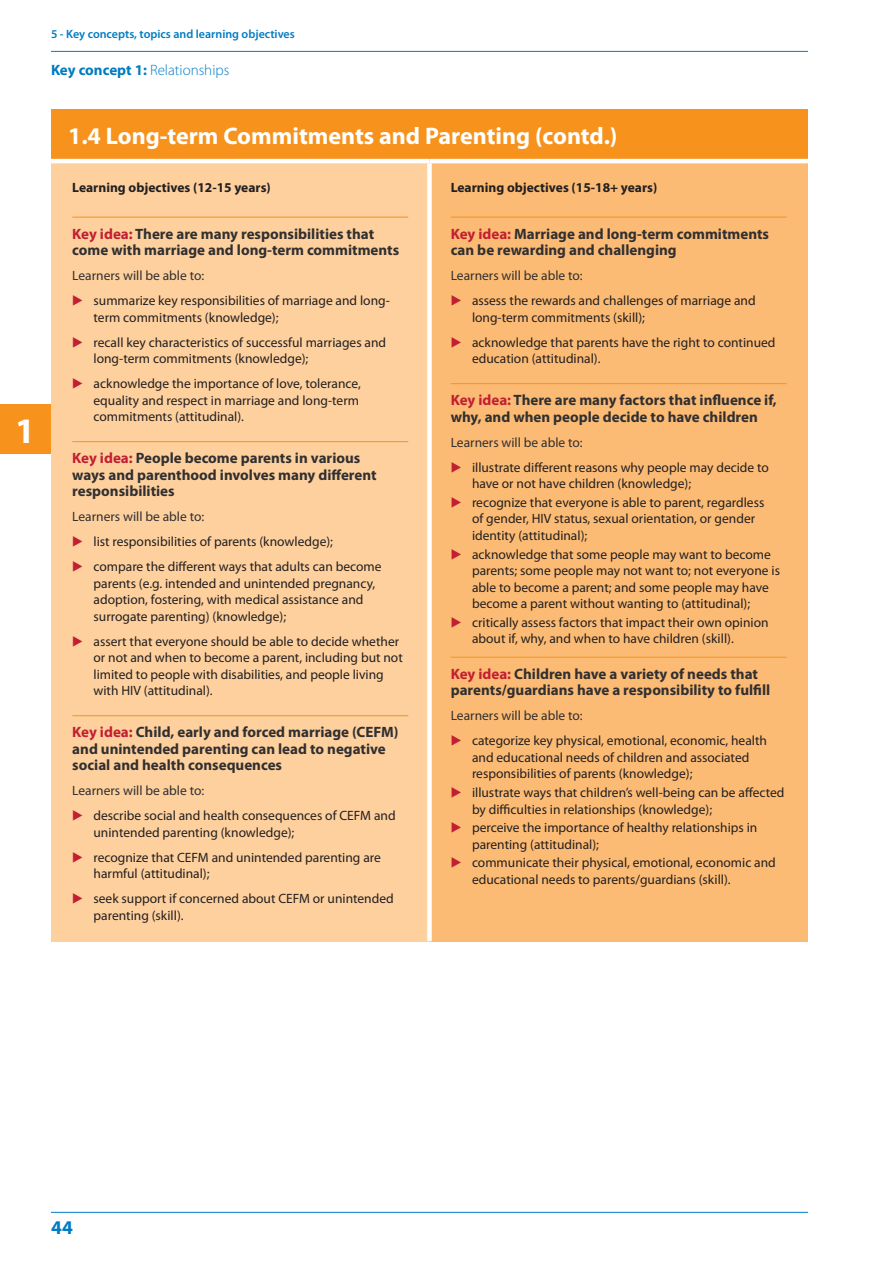
<style>
.page{position:relative;width:893px;height:1263px;background:#fff}
.page>*{position:absolute;margin:0;border:0;box-sizing:border-box;transform-origin:0 0}
.t1{font:700 36px "Myriad Pro";color:#fff}
.t2{font:700 24px "Myriad Pro";color:#fff}
.t3{font:700 19.5px "Myriad Pro";color:#007cc2}
.t4{font:700 15px/16.5px "Myriad Pro";color:#312f30}
.t5{font:300 15px "Myriad Pro";color:#007cc2}
.t6{font:13.5px/16.5px "Myriad Pro";color:#231f20}
.t7{font:700 13.5px "Myriad Pro";color:#231f20}
.t8{font:600 12px "Myriad Pro";color:#007cc2}
.s1{font-weight:700}
.s2{color:#c21f32}
.s3{color:#312f30}
</style>
<div class="page">
<hr style="left:51px;top:51px;width:757px;height:1px;background:#007cc2">
<hr style="left:51px;top:1212px;width:757px;height:1px;background:#007cc2">
<div style="left:51px;top:109px;width:757px;height:52px;background:#f7931d"></div>
<div style="left:51px;top:161px;width:378px;height:780px;background:#fdd09e"></div>
<div style="left:429px;top:161px;width:379px;height:780px;background:#fcbb74"></div>
<hr style="left:51px;top:159px;width:378px;height:4px;background:#fff">
<hr style="left:429px;top:159px;width:379px;height:4px;background:#fff">
<div style="left:427px;top:163px;width:5px;height:778px;background:#fff"></div>
<hr style="left:72px;top:217px;width:336px;height:1px;background:#f7931d">
<hr style="left:72px;top:441px;width:336px;height:1px;background:#f7931d">
<hr style="left:72px;top:715px;width:336px;height:1px;background:#f7931d">
<hr style="left:451px;top:217px;width:336px;height:1px;background:#f7931d">
<hr style="left:451px;top:383px;width:336px;height:1px;background:#f7931d">
<hr style="left:451px;top:657px;width:336px;height:1px;background:#f7931d">
<div style="left:0;top:405px;width:50px;height:49px;background:#f7931d"></div>
<h1 class="t1" style="left:15px;top:407px;width:21px">1</h1>
<p class="t8" style="left:51px;top:27px;width:245px">5 - Key concepts, topics and learning objectives</p>
<p class="t5" style="left:51px;top:61px;width:180px"><span class="s1">Key concept 1:</span> Relationships</p>
<h2 class="t2" style="left:68px;top:120px;width:551px">1.4 Long-term Commitments and Parenting (contd.)</h2>
<p class="t7" style="left:72px;top:179px;width:200px">Learning objectives (12-15 years)</p>
<p class="t4" style="left:72px;top:225px;width:328px"><span class="s2">Key idea:</span> There are many responsibilities that come with marriage and long-term commitments</p>
<p class="t6" style="left:72px;top:263px;width:319px;line-height:25px"><span class="s3">Learners will be able to:<br></span><span class="s2">▶</span> summarize key responsibilities of marriage and long-</p>
<p class="t6" style="left:72px;top:304px;width:315px;line-height:25px;text-indent:21px">term commitments (knowledge);<br><span class="s2">▶</span> recall key characteristics of successful marriages and</p>
<p class="t6" style="left:72px;top:346px;width:290px;line-height:25px;text-indent:21px">long-term commitments (knowledge);<br><span class="s2">▶</span> acknowledge the importance of love, tolerance,</p>
<p class="t6" style="left:94px;top:392px;width:267px">equality and respect in marriage and long-term commitments (attitudinal).</p>
<p class="t4" style="left:72px;top:449px;width:306px"><span class="s2">Key idea:</span> People become parents in various ways and parenthood involves many different responsibilities</p>
<p class="t6" style="left:72px;top:504px;width:311px;line-height:25px"><span class="s3">Learners will be able to:<br></span><span class="s2">▶</span> list responsibilities of parents (knowledge);<br><span class="s2">▶</span> compare the different ways that adults can become</p>
<p class="t6" style="left:94px;top:575px;width:283px">parents (e.g. intended and unintended pregnancy, adoption, fostering, with medical assistance and surrogate parenting) (knowledge);</p>
<p class="t6" style="left:94px;top:633px;width:311px;text-indent:-21px"><span class="s2">▶</span> assert that everyone should be able to decide whether or not and when to become a parent, including but not limited to people with disabilities, and people living with HIV (attitudinal).</p>
<p class="t4" style="left:72px;top:723px;width:328px"><span class="s2">Key idea:</span> Child, early and forced marriage (CEFM) and unintended parenting can lead to negative social and health consequences</p>
<p class="t6" style="left:72px;top:778px;width:325px;line-height:25px"><span class="s3">Learners will be able to:<br></span><span class="s2">▶</span> describe social and health consequences of CEFM and</p>
<p class="t6" style="left:72px;top:820px;width:310px;line-height:25px;text-indent:21px">unintended parenting (knowledge);<br><span class="s2">▶</span> recognize that CEFM and unintended parenting are</p>
<p class="t6" style="left:72px;top:861px;width:323px;line-height:25px;text-indent:21px">harmful (attitudinal);<br><span class="s2">▶</span> seek support if concerned about CEFM or unintended</p>
<p class="t6" style="left:94px;top:907px;width:92px">parenting (skill).</p>
<p class="t7" style="left:451px;top:179px;width:208px">Learning objectives (15-18+ years)</p>
<p class="t4" style="left:451px;top:225px;width:320px"><span class="s2">Key idea:</span> Marriage and long-term commitments can be rewarding and challenging</p>
<p class="t6" style="left:451px;top:263px;width:306px;line-height:25px"><span class="s3">Learners will be able to:<br></span><span class="s2">▶</span> assess the rewards and challenges of marriage and</p>
<p class="t6" style="left:451px;top:304px;width:326px;line-height:25px;text-indent:21px">long-term commitments (skill);<br><span class="s2">▶</span> acknowledge that parents have the right to continued</p>
<p class="t6" style="left:472px;top:350px;width:130px">education (attitudinal).</p>
<p class="t4" style="left:451px;top:391px;width:328px"><span class="s2">Key idea:</span> There are many factors that influence if, why, and when people decide to have children</p>
<p class="t6" style="left:451px;top:429px;width:320px;line-height:25px"><span class="s3">Learners will be able to:<br></span><span class="s2">▶</span> illustrate different reasons why people may decide to</p>
<p class="t6" style="left:451px;top:474px;width:315px;line-height:18.6px;text-indent:21px">have or not have children (knowledge);<br><span class="s2">▶</span> recognize that everyone is able to parent, regardless</p>
<p class="t6" style="left:472px;top:510px;width:285px">of gender, HIV status, sexual orientation, or gender identity (attitudinal);</p>
<p class="t6" style="left:472px;top:546px;width:309px;text-indent:-21px"><span class="s2">▶</span> acknowledge that some people may want to become parents; some people may not want to; not everyone is able to become a parent; and some people may have become a parent without wanting to (attitudinal);</p>
<p class="t6" style="left:472px;top:614px;width:298px;text-indent:-21px"><span class="s2">▶</span> critically assess factors that impact their own opinion about if, why, and when to have children (skill).</p>
<p class="t4" style="left:451px;top:665px;width:321px"><span class="s2">Key idea:</span> Children have a variety of needs that parents/guardians have a responsibility to fulfill</p>
<p class="t6" style="left:451px;top:703px;width:318px;line-height:25px"><span class="s3">Learners will be able to:<br></span><span class="s2">▶</span> categorize key physical, emotional, economic, health</p>
<p class="t6" style="left:472px;top:749px;width:279px">and educational needs of children and associated responsibilities of parents (knowledge);</p>
<p class="t6" style="left:472px;top:784px;width:314px;text-indent:-21px"><span class="s2">▶</span> illustrate ways that children’s well-being can be affected by difficulties in relationships (knowledge);</p>
<p class="t6" style="left:472px;top:819px;width:287px;text-indent:-21px"><span class="s2">▶</span> perceive the importance of healthy relationships in parenting (attitudinal);</p>
<p class="t6" style="left:472px;top:854px;width:305px;text-indent:-21px"><span class="s2">▶</span> communicate their physical, emotional, economic and educational needs to parents/guardians (skill).</p>
<h3 class="t3" style="left:51px;top:1215px;width:23px">44</h3>
</div>
